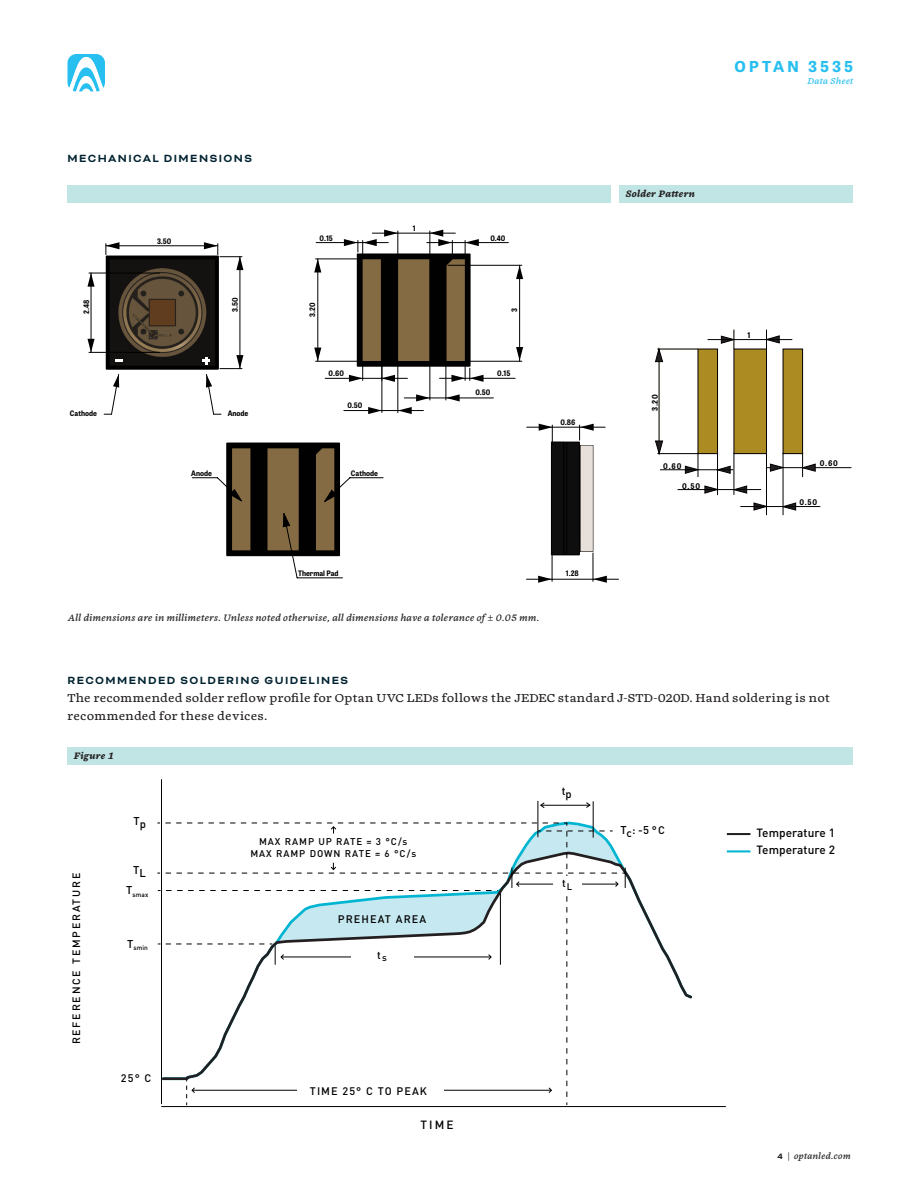
<style>
.page{position:relative;width:918px;height:1188px;background:#fff}
.page>*{position:absolute;margin:0;border:0;box-sizing:border-box;transform-origin:0 0}
.t1{font:700 15px "Tablet Gothic Wide";letter-spacing:.205em;color:#26bff0}
.Body____Inline_heade{font:12px/18px "Chiavettieri";letter-spacing:.015em;color:#231f20}
.Body____Inline_heade-2{font:700 12px "Bicyclette";letter-spacing:.12em;color:#002230}
.t2{font:500 11.85px "DINOT";letter-spacing:.005em;color:#000}
.t3{font:500 11.25px "DINOT";letter-spacing:.005em;color:#000}
.t4{font:500 10.8px "DINOT";letter-spacing:.1em;color:#000}
.t5{font:500 10.65px "DINOT";letter-spacing:.17em;color:#000}
.Chart____Footer{font:italic 9.75px "Chiavettieri";letter-spacing:.02em;color:#231f20}
.t6{font:500 9.75px/11.7px "DINOT";letter-spacing:.1em;color:#000;text-align:center}
.Chart____Header{font:italic 700 9.75px "Chiavettieri";letter-spacing:.02em;color:#231f20}
.t7{font:italic 9px "Chiavettieri";letter-spacing:.025em;color:#231f20}
.t8{font:italic 9px "Chiavettieri";letter-spacing:.025em;color:#26bff0}
.t9{font:700 7.8px "Tablet Gothic Narrow";letter-spacing:.1em;color:#000}
.t10{font:700 7.5px "Tablet Gothic Narrow";color:#000}
.t11{font:500 6.45px "DINOT";letter-spacing:.005em;color:#000}
.s1{font-size:10.8px}
.s2{font-family:"Bicyclette";font-weight:700;font-style:normal}
</style>
<div class="page">
<div style="left:68px;top:185px;width:543px;height:18px;background:#c1e5e5"></div>
<div style="left:68px;top:747px;width:785px;height:18px;background:#c1e5e5"></div>
<div style="left:620px;top:185px;width:233px;height:18px;background:#c1e5e5"></div>
<img style="left:90px;top:248px;width:147px;height:127px">
<hr style="left:91px;top:273px;width:1px;height:79px;background:#000">
<hr style="left:89px;top:352px;width:71px;height:1px;background:#000">
<hr style="left:89px;top:273px;width:71px;height:1px;background:#000">
<hr style="left:240px;top:257px;width:1px;height:112px;background:#000">
<hr style="left:106px;top:246px;width:112px;height:1px;background:#000">
<img style="left:226px;top:442px;width:114px;height:35px">
<svg style="left:192px;top:477px;width:192px;height:101px"></svg>
<svg style="left:106px;top:242px;width:13px;height:13px"></svg>
<svg style="left:87px;top:339px;width:8px;height:14px"></svg>
<svg style="left:87px;top:273px;width:8px;height:14px"></svg>
<svg style="left:204px;top:242px;width:39px;height:28px"></svg>
<img style="left:339px;top:245px;width:146px;height:130px">
<hr style="left:465px;top:242px;width:43px;height:1px;background:#000">
<hr style="left:344px;top:410px;width:38px;height:1px;background:#000">
<hr style="left:382px;top:363px;width:1px;height:50px;background:#000">
<hr style="left:398px;top:363px;width:1px;height:50px;background:#000">
<hr style="left:316px;top:242px;width:42px;height:1px;background:#000">
<hr style="left:398px;top:233px;width:32px;height:1px;background:#000">
<hr style="left:325px;top:378px;width:38px;height:1px;background:#000">
<hr style="left:470px;top:378px;width:45px;height:1px;background:#000">
<hr style="left:318px;top:259px;width:1px;height:102px;background:#000">
<hr style="left:316px;top:259px;width:45px;height:1px;background:#000">
<hr style="left:316px;top:361px;width:45px;height:1px;background:#000">
<hr style="left:519px;top:265px;width:1px;height:96px;background:#000">
<hr style="left:467px;top:361px;width:55px;height:1px;background:#000">
<hr style="left:448px;top:265px;width:74px;height:1px;background:#000">
<hr style="left:446px;top:398px;width:47px;height:1px;background:#000">
<hr style="left:446px;top:363px;width:1px;height:37px;background:#000">
<hr style="left:430px;top:363px;width:1px;height:37px;background:#000">
<svg style="left:344px;top:230px;width:55px;height:27px"></svg>
<svg style="left:427px;top:230px;width:52px;height:27px"></svg>
<svg style="left:314px;top:348px;width:7px;height:13px"></svg>
<svg style="left:314px;top:259px;width:7px;height:13px"></svg>
<svg style="left:516px;top:347px;width:7px;height:14px"></svg>
<svg style="left:516px;top:265px;width:7px;height:14px"></svg>
<svg style="left:349px;top:363px;width:58px;height:19px"></svg>
<svg style="left:368px;top:407px;width:55px;height:7px"></svg>
<svg style="left:404px;top:394px;width:56px;height:7px"></svg>
<svg style="left:440px;top:363px;width:44px;height:19px"></svg>
<img style="left:550px;top:445px;width:44px;height:118px">
<hr style="left:552px;top:579px;width:41px;height:1px;background:#000">
<hr style="left:552px;top:551px;width:1px;height:30px;background:#000">
<svg style="left:527px;top:424px;width:78px;height:21px"></svg>
<svg style="left:593px;top:553px;width:26px;height:30px"></svg>
<svg style="left:527px;top:576px;width:25px;height:7px"></svg>
<svg style="left:104px;top:374px;width:15px;height:41px"></svg>
<svg style="left:202px;top:355px;width:41px;height:60px"></svg>
<svg style="left:115px;top:360px;width:8px;height:2px"></svg>
<div style="left:698px;top:349px;width:20px;height:105px;background:#ad8b23"></div>
<div style="left:698px;top:349px;width:20px;height:105px;border:1px solid #000"></div>
<div style="left:783px;top:349px;width:20px;height:105px;background:#ad8b23"></div>
<div style="left:783px;top:349px;width:20px;height:105px;border:1px solid #000"></div>
<div style="left:734px;top:349px;width:33px;height:105px;background:#ad8b23"></div>
<div style="left:734px;top:349px;width:33px;height:105px;border:1px solid #000"></div>
<hr style="left:657px;top:349px;width:41px;height:1px;background:#000">
<hr style="left:659px;top:351px;width:1px;height:103px;background:#000">
<hr style="left:657px;top:453px;width:41px;height:1px;background:#000">
<svg style="left:655px;top:441px;width:8px;height:13px"></svg>
<svg style="left:718px;top:466px;width:12px;height:8px"></svg>
<svg style="left:735px;top:486px;width:12px;height:7px"></svg>
<svg style="left:705px;top:486px;width:12px;height:7px"></svg>
<svg style="left:754px;top:503px;width:12px;height:7px"></svg>
<svg style="left:784px;top:503px;width:12px;height:7px"></svg>
<svg style="left:655px;top:349px;width:8px;height:13px"></svg>
<svg style="left:685px;top:453px;width:14px;height:24px"></svg>
<hr style="left:783px;top:453px;width:1px;height:62px;background:#000">
<hr style="left:767px;top:467px;width:84px;height:1px;background:#000">
<hr style="left:717px;top:453px;width:1px;height:42px;background:#000">
<svg style="left:721px;top:330px;width:14px;height:19px"></svg>
<svg style="left:766px;top:330px;width:13px;height:19px"></svg>
<svg style="left:770px;top:464px;width:13px;height:7px"></svg>
<svg style="left:802px;top:453px;width:13px;height:24px"></svg>
<hr style="left:708px;top:339px;width:84px;height:1px;background:#000">
<hr style="left:740px;top:506px;width:80px;height:1px;background:#000">
<hr style="left:678px;top:489px;width:83px;height:1px;background:#000">
<hr style="left:660px;top:470px;width:73px;height:1px;background:#000">
<hr style="left:734px;top:453px;width:1px;height:42px;background:#000">
<hr style="left:766px;top:453px;width:1px;height:62px;background:#000">
<hr style="left:161px;top:1106px;width:565px;height:1px;background:#000">
<hr style="left:161px;top:779px;width:1px;height:325px;background:#000">
<hr style="left:727px;top:850px;width:23px;height:2px;background:#00b5d1">
<hr style="left:727px;top:833px;width:23px;height:2px;background:#231f20">
<svg style="left:627px;top:872px;width:65px;height:127px"></svg>
<hr style="left:538px;top:801px;width:1px;height:36px;background:#000">
<hr style="left:593px;top:801px;width:1px;height:37px;background:#000">
<svg style="left:540px;top:802px;width:5px;height:6px"></svg>
<hr style="left:541px;top:805px;width:48px;height:1px;background:#000">
<svg style="left:585px;top:802px;width:6px;height:6px"></svg>
<svg style="left:157px;top:822px;width:470px;height:283px"></svg>
<svg style="left:68px;top:54px;width:37px;height:38px"></svg>
<p class="Body____Inline_heade-2" style="left:68px;top:151px;width:186px">MECHANICAL DIMENSIONS</p>
<p class="t10" style="left:81px;top:314px;width:16px;rotate:-90deg">2.48</p>
<p class="t10" style="left:157px;top:236px;width:16px">3.50</p>
<p class="t10" style="left:230px;top:312px;width:16px;rotate:-90deg">3.50</p>
<p class="t10" style="left:70px;top:408px;width:28px">Cathode</p>
<p class="t10" style="left:228px;top:408px;width:22px">Anode</p>
<p class="t10" style="left:320px;top:233px;width:15px">0.15</p>
<p class="t10" style="left:307px;top:317px;width:16px;rotate:-90deg">3.20</p>
<p class="t10" style="left:329px;top:368px;width:17px">0.60</p>
<p class="t10" style="left:347px;top:401px;width:17px">0.50</p>
<p class="t10" style="left:191px;top:468px;width:22px">Anode</p>
<p class="t10" style="left:351px;top:468px;width:28px">Cathode</p>
<p class="t10" style="left:413px;top:223px;width:4px">1</p>
<p class="t10" style="left:490px;top:233px;width:17px">0.40</p>
<p class="t10" style="left:509px;top:312px;width:5px;rotate:-90deg">3</p>
<p class="t10" style="left:497px;top:368px;width:15px">0.15</p>
<p class="t10" style="left:475px;top:387px;width:17px">0.50</p>
<p class="t10" style="left:560px;top:417px;width:16px">0.86</p>
<p class="t10" style="left:298px;top:568px;width:42px">Thermal Pad</p>
<p class="Chart____Footer" style="left:68px;top:611px;width:473px">All dimensions are in millimeters. Unless noted otherwise, all dimensions have a tolerance of ± 0.05 mm.</p>
<p class="t10" style="left:566px;top:568px;width:14px">1.28</p>
<p class="t1" style="left:735px;top:56px;width:120px">OPTAN 3535</p>
<p class="t8" style="left:807px;top:76px;width:48px">Data Sheet</p>
<p class="Chart____Header" style="left:626px;top:187px;width:71px">Solder Pattern</p>
<p class="t9" style="left:650px;top:411px;width:19px;rotate:-90deg">3.20</p>
<p class="t9" style="left:663px;top:460px;width:20px">0.60</p>
<p class="t9" style="left:682px;top:480px;width:19px">0.50</p>
<p class="t9" style="left:747px;top:330px;width:4px">1</p>
<p class="t9" style="left:820px;top:458px;width:20px">0.60</p>
<p class="t9" style="left:799px;top:497px;width:19px">0.50</p>
<p class="Body____Inline_heade-2" style="left:68px;top:673px;width:282px">RECOMMENDED SOLDERING GUIDELINES</p>
<p class="Body____Inline_heade" style="left:68px;top:689px;width:764px">The recommended solder reflow profile for Optan UVC LEDs follows the JEDEC standard J-STD-020D. Hand soldering is not recommended for these devices.</p>
<p class="Chart____Header" style="left:74px;top:749px;width:42px">Figure 1</p>
<p class="t5" style="left:69px;top:1044px;width:173px;rotate:-90deg">REFERENCE TEMPERATURE</p>
<p class="t3" style="left:133px;top:815px;width:14px">Tp</p>
<p class="t3" style="left:133px;top:864px;width:14px">TL</p>
<p class="t11" style="left:126px;top:890px;width:24px"><sup>T</sup>smax</p>
<p class="t11" style="left:127px;top:944px;width:22px"><sup>T</sup>smin</p>
<p class="t4" style="left:121px;top:1071px;width:32px">25° C</p>
<p class="t6" style="left:250px;top:835px;width:167px">MAX RAMP UP RATE = 3 °C/s<br>MAX RAMP DOWN RATE = 6 °C/s</p>
<p class="t4" style="left:338px;top:913px;width:90px">PREHEAT AREA</p>
<p class="t4" style="left:377px;top:948px;width:11px">t<sub>s</sub></p>
<p class="t4" style="left:310px;top:1084px;width:119px">TIME 25° C TO PEAK</p>
<p class="t2" style="left:421px;top:1117px;width:34px">TIME</p>
<p class="t3" style="left:562px;top:785px;width:12px">tp</p>
<p class="t4" style="left:562px;top:876px;width:12px">t<sub>L</sub></p>
<p class="t3" style="left:620px;top:823px;width:46px">Tc: -5 <span class="s1">°C</span></p>
<p class="t2" style="left:757px;top:825px;width:80px">Temperature 1</p>
<p class="t2" style="left:757px;top:842px;width:80px">Temperature 2</p>
<p class="t7" style="left:777px;top:1150px;width:75px"><span class="s2">4</span> | optanled.com</p>
</div>
